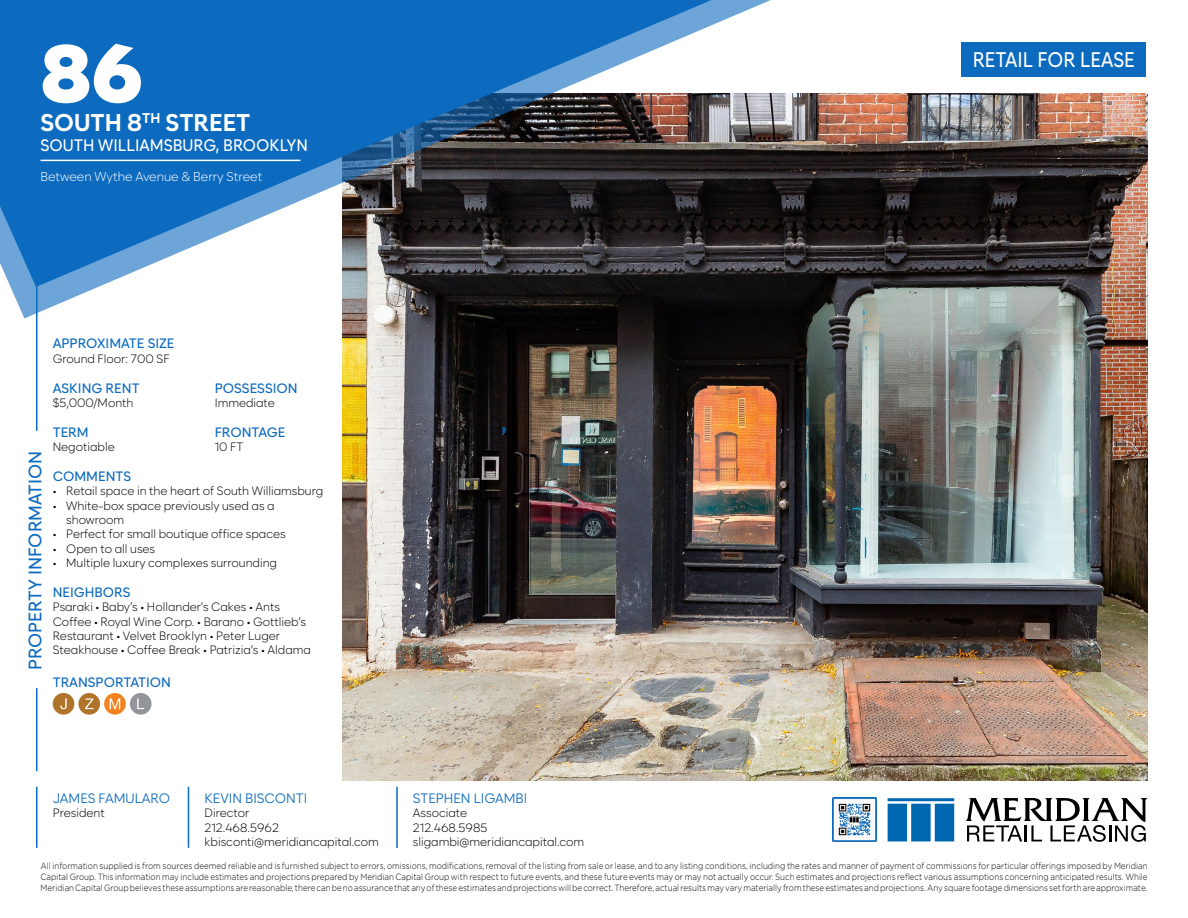
<style>
.page{position:relative;width:1188px;height:918px;background:#fff}
.page>*{position:absolute;margin:0;border:0;box-sizing:border-box;transform-origin:0 0}
.t1{font:900 81px "Zabal DEMO";color:#fff}
.t2{font:700 24px "Zabal DEMO";color:#fff}
.t3{font:500 21px "Zabal DEMO";color:#fff;scale:.9 1}
.t4{font:500 18px "Zabal DEMO";color:#0c6abf}
.t5{font:500 16.5px "Zabal DEMO";color:#fff;scale:.96 1}
.t6{font:500 13.5px "Zabal DEMO";color:#0c6abf}
.t7{font:13.5px "Zabal DEMO";color:#0c6abf}
.t8{font:300 12.75px "Zabal DEMO";color:#fff}
.t9{font:300 12px/14.4px "Zabal DEMO";color:#000}
.t10{font:300 9px/10.8px "Gotham";color:#000;text-align:justify;scale:.89 1}
</style>
<div class="page">
<img style="left:342px;top:94px;width:806px;height:687px">
<svg style="left:10px;top:0;width:782px;height:318px"></svg>
<svg style="left:0;top:0;width:711px;height:287px;background:#36699a"></svg>
<div style="left:962px;top:42px;width:184px;height:35px;background:#0c6abf"></div>
<svg style="left:888px;top:798px;width:66px;height:43px;background:#2b81be"></svg>
<svg style="left:966px;top:798px;width:182px;height:44px"></svg>
<hr style="left:36px;top:787px;width:2px;height:61px;background:#0c6abf">
<hr style="left:36px;top:221px;width:2px;height:210px;background:#0c6abf">
<hr style="left:36px;top:688px;width:2px;height:83px;background:#0c6abf">
<img style="left:832px;top:798px;width:45px;height:44px">
<hr style="left:188px;top:787px;width:1px;height:61px;background:#0c6abf">
<hr style="left:396px;top:787px;width:2px;height:61px;background:#0c6abf">
<hr style="left:41px;top:160px;width:259px;height:1px;background:#fff">
<div style="left:53px;top:693px;width:21px;height:22px;background:#af742a;border-radius:50%"></div>
<svg style="left:60px;top:698px;width:7px;height:11px"></svg>
<div style="left:78px;top:693px;width:22px;height:22px;background:#af742a;border-radius:50%"></div>
<svg style="left:85px;top:698px;width:8px;height:11px"></svg>
<svg style="left:104px;top:693px;width:22px;height:22px"></svg>
<svg style="left:110px;top:698px;width:10px;height:11px"></svg>
<div style="left:130px;top:693px;width:22px;height:22px;background:#93959a;border-radius:50%"></div>
<svg style="left:137px;top:698px;width:7px;height:11px"></svg>
<h1 class="t1" style="left:41px;top:24px;width:104px">86</h1>
<h2 class="t2" style="left:41px;top:108px;width:211px">SOUTH 8<sup>TH</sup> STREET</h2>
<h3 class="t5" style="left:41px;top:136px;width:280px">SOUTH WILLIAMSBURG, BROOKLYN</h3>
<h3 class="t8" style="left:41px;top:169px;width:223px">Between Wythe Avenue &amp; Berry Street</h3>
<h3 class="t4" style="left:24px;top:670px;width:221px;rotate:-90deg">PROPERTY INFORMATION</h3>
<h3 class="t6" style="left:53px;top:336px;width:123px">APPROXIMATE SIZE</h3>
<h3 class="t9" style="left:53px;top:351px;width:118px">Ground Floor: 700 SF</h3>
<h3 class="t6" style="left:53px;top:380px;width:88px">ASKING RENT</h3>
<h3 class="t6" style="left:215px;top:380px;width:85px">POSSESSION</h3>
<h3 class="t9" style="left:53px;top:396px;width:82px">$5,000/Month</h3>
<h3 class="t9" style="left:215px;top:396px;width:62px">Immediate</h3>
<h3 class="t6" style="left:53px;top:424px;width:38px">TERM</h3>
<h3 class="t6" style="left:215px;top:424px;width:72px">FRONTAGE</h3>
<h3 class="t9" style="left:53px;top:440px;width:63px">Negotiable</h3>
<h3 class="t9" style="left:215px;top:440px;width:30px">10 FT</h3>
<h3 class="t6" style="left:53px;top:468px;width:80px">COMMENTS</h3>
<h3 class="t9" style="left:53px;top:484px;width:272px">• Retail space in the heart of South Williamsburg</h3>
<h3 class="t9" style="left:66px;top:498px;width:210px;text-indent:-14px">• White-box space previously used as a showroom</h3>
<h3 class="t9" style="left:53px;top:527px;width:234px">• Perfect for small boutique office spaces</h3>
<h3 class="t9" style="left:53px;top:541px;width:104px">• Open to all uses</h3>
<h3 class="t9" style="left:53px;top:556px;width:226px">• Multiple luxury complexes surrounding</h3>
<h3 class="t6" style="left:53px;top:584px;width:79px">NEIGHBORS</h3>
<h3 class="t9" style="left:53px;top:600px;width:260px">Psaraki • Baby’s • Hollander’s Cakes • Ants Coffee • Royal Wine Corp. • Barano • Gottlieb’s Restaurant • Velvet Brooklyn • Peter Luger Steakhouse • Coffee Break • Patrizia’s • Aldama</h3>
<h3 class="t6" style="left:53px;top:674px;width:120px">TRANSPORTATION</h3>
<h3 class="t7" style="left:53px;top:790px;width:119px">JAMES FAMULARO</h3>
<h3 class="t9" style="left:53px;top:806px;width:53px">President</h3>
<h3 class="t7" style="left:204px;top:790px;width:104px">KEVIN BISCONTI</h3>
<h3 class="t9" style="left:204px;top:806px;width:176px">Director<br>212.468.5962 kbisconti@meridiancapital.com</h3>
<h3 class="t7" style="left:413px;top:790px;width:116px">STEPHEN LIGAMBI</h3>
<h3 class="t9" style="left:413px;top:806px;width:173px">Associate<br>212.468.5985 sligambi@meridiancapital.com</h3>
<h3 class="t3" style="left:973px;top:47px;width:182px">RETAIL FOR LEASE</h3>
<p class="t10" style="left:41px;top:860px;width:1245px">All information supplied is from sources deemed reliable and is furnished subject to errors, omissions, modifications, removal of the listing from sale or lease, and to any listing conditions, including the rates and manner of payment of commissions for particular offerings imposed by Meridian Capital Group. This information may include estimates and projections prepared by Meridian Capital Group with respect to future events, and these future events may or may not actually occur. Such estimates and projections reflect various assumptions concerning anticipated results. While Meridian Capital Group believes these assumptions are reasonable, there can be no assurance that any of these estimates and projections will be correct. Therefore, actual results may vary materially from these estimates and projections. Any square footage dimensions set forth are approximate.</p>
</div>
